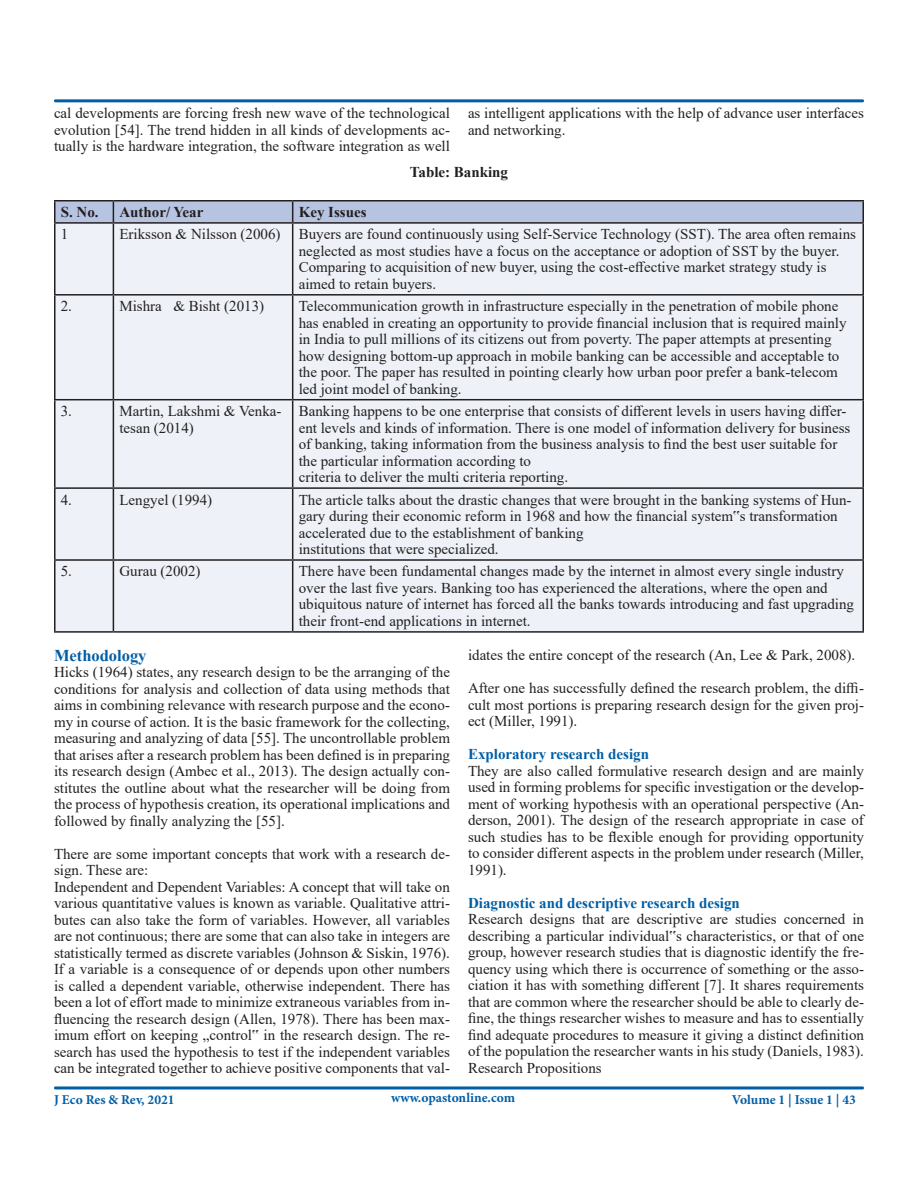
<style>
.page{position:relative;width:918px;height:1188px;background:#fff}
.page>*{position:absolute;margin:0;border:0;box-sizing:border-box;transform-origin:0 0}
.t1{font:700 16.5px "Times New Roman";color:#015ea5}
.t2{font:15px/16.5px "Times New Roman";color:#231f20}
.t3{font:700 15px "Times New Roman";color:#015ea5}
.t4{font:700 15px "Times New Roman";color:#231f20}
.t5{font:700 13.5px "Minion Pro";color:#015ea5}
</style>
<div class="page">
<div style="left:54px;top:99px;width:810px;height:3px;border:2px solid #015ea5"></div>
<div style="left:54px;top:1086px;width:810px;height:3px;border:2px solid #015ea5"></div>
<div style="left:56px;top:224px;width:806px;height:407px;background:#eef2f8"></div>
<hr style="left:54px;top:200px;width:59px;height:1px;background:#231f20">
<hr style="left:54px;top:201px;width:2px;height:21px;background:#231f20">
<hr style="left:113px;top:200px;width:180px;height:1px;background:#231f20">
<hr style="left:293px;top:200px;width:571px;height:1px;background:#231f20">
<div style="left:55px;top:201px;width:807px;height:21px;background:#b6c4e1"></div>
<hr style="left:862px;top:201px;width:2px;height:21px;background:#231f20">
<hr style="left:54px;top:222px;width:59px;height:2px;background:#231f20">
<hr style="left:54px;top:224px;width:2px;height:70px;background:#231f20">
<hr style="left:113px;top:222px;width:180px;height:2px;background:#231f20">
<hr style="left:113px;top:224px;width:1px;height:70px;background:#231f20">
<hr style="left:293px;top:222px;width:571px;height:2px;background:#231f20">
<hr style="left:292px;top:224px;width:1px;height:70px;background:#231f20">
<hr style="left:862px;top:224px;width:2px;height:70px;background:#231f20">
<hr style="left:54px;top:294px;width:59px;height:2px;background:#231f20">
<hr style="left:54px;top:296px;width:2px;height:103px;background:#231f20">
<hr style="left:113px;top:294px;width:180px;height:2px;background:#231f20">
<hr style="left:113px;top:296px;width:1px;height:103px;background:#231f20">
<hr style="left:293px;top:294px;width:571px;height:2px;background:#231f20">
<hr style="left:292px;top:296px;width:1px;height:103px;background:#231f20">
<hr style="left:862px;top:296px;width:2px;height:103px;background:#231f20">
<hr style="left:54px;top:399px;width:59px;height:1px;background:#231f20">
<hr style="left:54px;top:400px;width:2px;height:87px;background:#231f20">
<hr style="left:113px;top:399px;width:180px;height:1px;background:#231f20">
<hr style="left:113px;top:400px;width:1px;height:87px;background:#231f20">
<hr style="left:293px;top:399px;width:571px;height:1px;background:#231f20">
<hr style="left:292px;top:400px;width:1px;height:87px;background:#231f20">
<hr style="left:862px;top:400px;width:2px;height:87px;background:#231f20">
<hr style="left:54px;top:487px;width:59px;height:2px;background:#231f20">
<hr style="left:54px;top:489px;width:2px;height:70px;background:#231f20">
<hr style="left:113px;top:487px;width:180px;height:2px;background:#231f20">
<hr style="left:113px;top:489px;width:1px;height:70px;background:#231f20">
<hr style="left:293px;top:487px;width:571px;height:2px;background:#231f20">
<hr style="left:292px;top:489px;width:1px;height:70px;background:#231f20">
<hr style="left:862px;top:489px;width:2px;height:70px;background:#231f20">
<hr style="left:54px;top:559px;width:59px;height:2px;background:#231f20">
<hr style="left:54px;top:561px;width:2px;height:70px;background:#231f20">
<hr style="left:113px;top:559px;width:180px;height:2px;background:#231f20">
<hr style="left:113px;top:561px;width:1px;height:70px;background:#231f20">
<hr style="left:293px;top:559px;width:571px;height:2px;background:#231f20">
<hr style="left:292px;top:561px;width:1px;height:70px;background:#231f20">
<hr style="left:862px;top:561px;width:2px;height:70px;background:#231f20">
<hr style="left:54px;top:631px;width:59px;height:2px;background:#231f20">
<hr style="left:113px;top:631px;width:180px;height:2px;background:#231f20">
<hr style="left:293px;top:631px;width:571px;height:2px;background:#231f20">
<p class="t2" style="left:54px;top:105px;width:398px;text-align:justify">cal developments are forcing fresh new wave of the technological evolution [54]. The trend hidden in all kinds of developments ac&shy;tually is the hardware integration, the software integration as well</p>
<p class="t2" style="left:468px;top:105px;width:397px">as intelligent applications with the help of advance user interfaces and networking.</p>
<p class="t4" style="left:410px;top:162px;width:100px">Table: Banking</p>
<p class="t4" style="left:61px;top:201px;width:39px">S. No.</p>
<p class="t4" style="left:119px;top:201px;width:86px">Author/ Year</p>
<p class="t4" style="left:299px;top:201px;width:69px">Key Issues</p>
<p class="t2" style="left:61px;top:226px;width:9px">1</p>
<p class="t2" style="left:119px;top:226px;width:163px">Eriksson &amp; Nilsson (2006)</p>
<p class="t2" style="left:299px;top:226px;width:559px">Buyers are found continuously using Self-Service Technology (SST). The area often remains neglected as most studies have a focus on the acceptance or adoption of SST by the buyer.<br>Comparing to acquisition of new buyer, using the cost-effective market strategy study is aimed to retain buyers.</p>
<p class="t2" style="left:61px;top:297px;width:13px">2.</p>
<p class="t2" style="left:119px;top:297px;width:146px">Mishra &amp; Bisht (2013)</p>
<p class="t2" style="left:299px;top:297px;width:549px">Telecommunication growth in infrastructure especially in the penetration of mobile phone has enabled in creating an opportunity to provide financial inclusion that is required mainly in India to pull millions of its citizens out from poverty. The paper attempts at presenting how designing bottom-up approach in mobile banking can be accessible and acceptable to the poor. The paper has resulted in pointing clearly how urban poor prefer a bank-telecom led joint model of banking.</p>
<p class="t2" style="left:61px;top:402px;width:13px">3.</p>
<p class="t2" style="left:119px;top:402px;width:164px">Martin, Lakshmi &amp; Venka&shy;tesan (2014)</p>
<p class="t2" style="left:299px;top:402px;width:553px">Banking happens to be one enterprise that consists of different levels in users having differ&shy;ent levels and kinds of information. There is one model of information delivery for business of banking, taking information from the business analysis to find the best user suitable for the particular information according to</p>
<p class="t2" style="left:299px;top:468px;width:271px">criteria to deliver the multi criteria reporting.</p>
<p class="t2" style="left:61px;top:491px;width:13px">4.</p>
<p class="t2" style="left:119px;top:491px;width:94px">Lengyel (1994)</p>
<p class="t2" style="left:299px;top:491px;width:554px">The article talks about the drastic changes that were brought in the banking systems of Hun&shy;gary during their economic reform in 1968 and how the financial system‟s transformation accelerated due to the establishment of banking</p>
<p class="t2" style="left:299px;top:540px;width:201px">institutions that were specialized.</p>
<p class="t2" style="left:61px;top:563px;width:13px">5.</p>
<p class="t2" style="left:119px;top:563px;width:83px">Gurau (2002)</p>
<p class="t2" style="left:299px;top:563px;width:557px">There have been fundamental changes made by the internet in almost every single industry over the last five years. Banking too has experienced the alterations, where the open and ubiquitous nature of internet has forced all the banks towards introducing and fast upgrading their front-end applications in internet.</p>
<p class="t1" style="left:54px;top:643px;width:94px">Methodology</p>
<p class="t2" style="left:54px;top:664px;width:398px;text-align:justify">Hicks (1964) states, any research design to be the arranging of the conditions for analysis and collection of data using methods that aims in combining relevance with research purpose and the econo&shy;my in course of action. It is the basic framework for the collecting, measuring and analyzing of data [55]. The uncontrollable problem that arises after a research problem has been defined is in preparing its research design (Ambec et al., 2013). The design actually con&shy;stitutes the outline about what the researcher will be doing from the process of hypothesis creation, its operational implications and followed by finally analyzing the [55].</p>
<p class="t2" style="left:54px;top:845px;width:397px">There are some important concepts that work with a research de&shy;sign. These are:</p>
<p class="t2" style="left:54px;top:878px;width:398px;text-align:justify">Independent and Dependent Variables: A concept that will take on various quantitative values is known as variable. Qualitative attri&shy;butes can also take the form of variables. However, all variables are not continuous; there are some that can also take in integers are statistically termed as discrete variables (Johnson &amp; Siskin, 1976).<br>If a variable is a consequence of or depends upon other numbers is called a dependent variable, otherwise independent. There has been a lot of effort made to minimize extraneous variables from in&shy;fluencing the research design (Allen, 1978). There has been max&shy;imum effort on keeping „control‟ in the research design. The re&shy;search has used the hypothesis to test if the independent variables can be integrated together to achieve positive components that val-</p>
<p class="t2" style="left:468px;top:646px;width:389px">idates the entire concept of the research (An, Lee &amp; Park, 2008).</p>
<p class="t2" style="left:468px;top:679px;width:397px;text-align:justify">After one has successfully defined the research problem, the diffi&shy;cult most portions is preparing research design for the given proj&shy;ect (Miller, 1991).</p>
<p class="t3" style="left:468px;top:743px;width:183px">Exploratory research design</p>
<p class="t2" style="left:468px;top:762px;width:398px;text-align:justify">They are also called formulative research design and are mainly used in forming problems for specific investigation or the develop&shy;ment of working hypothesis with an operational perspective (An&shy;derson, 2001). The design of the research appropriate in case of such studies has to be flexible enough for providing opportunity to consider different aspects in the problem under research (Miller, 1991).</p>
<p class="t3" style="left:468px;top:892px;width:273px">Diagnostic and descriptive research design</p>
<p class="t2" style="left:468px;top:910px;width:398px;text-align:justify">Research designs that are descriptive are studies concerned in describing a particular individual‟s characteristics, or that of one group, however research studies that is diagnostic identify the fre&shy;quency using which there is occurrence of something or the asso&shy;ciation it has with something different [7]. It shares requirements that are common where the researcher should be able to clearly de&shy;fine, the things researcher wishes to measure and has to essentially find adequate procedures to measure it giving a distinct definition of the population the researcher wants in his study (Daniels, 1983).</p>
<p class="t2" style="left:468px;top:1059px;width:135px">Research Propositions</p>
<p class="t5" style="left:54px;top:1090px;width:122px">J Eco Res &amp; Rev, 2021</p>
<p class="t5" style="left:391px;top:1088px;width:126px">www.opastonline.com</p>
<p class="t5" style="left:732px;top:1090px;width:126px">Volume 1 | Issue 1 | 43</p>
</div>
